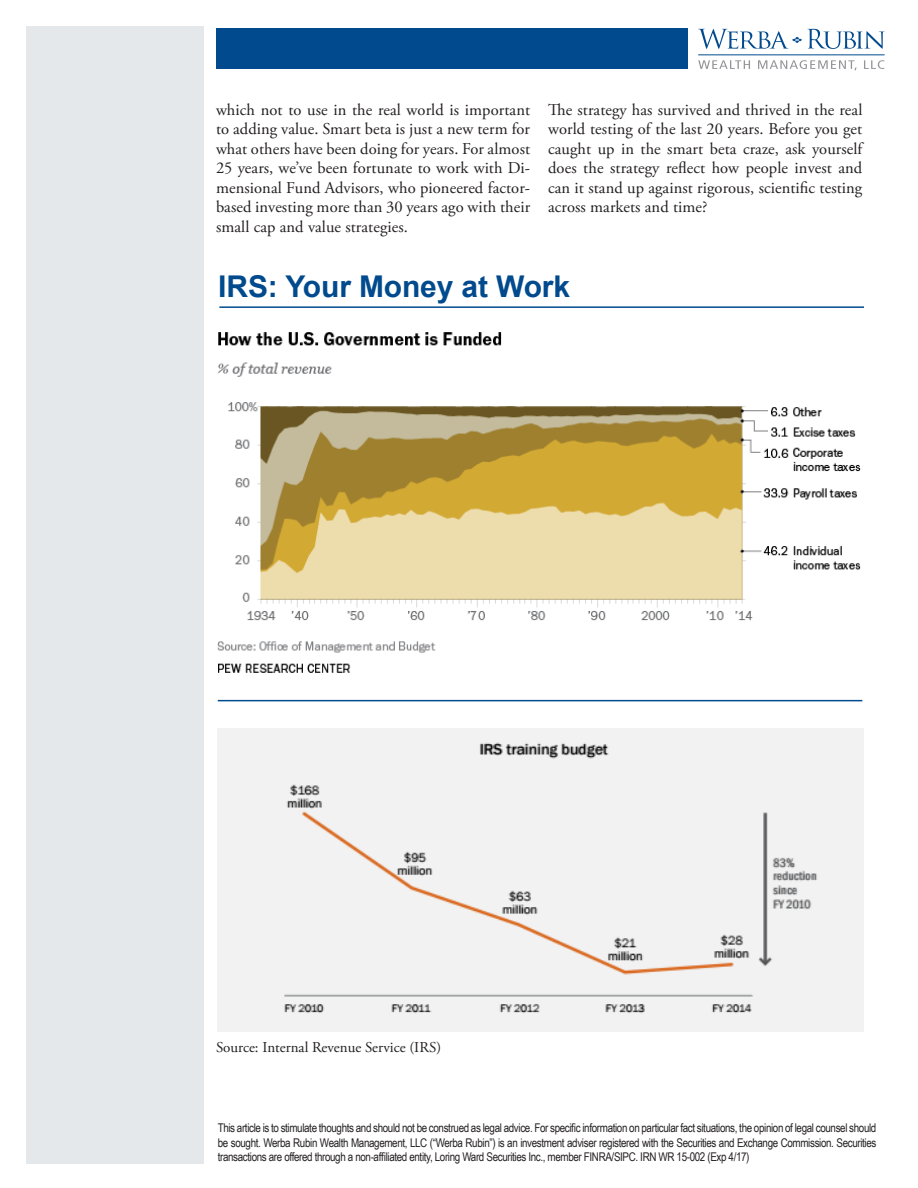
<style>
.page{position:relative;width:918px;height:1188px;background:#fff}
.page>*{position:absolute;margin:0;border:0;box-sizing:border-box;transform-origin:0 0}
.t1{font:700 30px "Arial";letter-spacing:-.005em;color:#004a8d}
.t2{font:16.5px/19.5px "Adobe Garamond Pro";letter-spacing:.005em;color:#231f20;text-align:justify}
.t3{font:15px "Adobe Garamond Pro";color:#231f20}
.t4{font:12px/14.4px "Arial Narrow";letter-spacing:-.03em;color:#231f20;text-align:justify}
</style>
<div class="page">
<div style="left:216px;top:28px;width:472px;height:41px;background:#004a8d"></div>
<svg style="left:808px;top:29px;width:77px;height:20px"></svg>
<svg style="left:698px;top:29px;width:104px;height:20px"></svg>
<hr style="left:699px;top:54px;width:185px;height:1px;background:#004a8d">
<svg style="left:698px;top:60px;width:52px;height:9px"></svg>
<svg style="left:758px;top:60px;width:99px;height:10px"></svg>
<svg style="left:864px;top:60px;width:20px;height:9px"></svg>
<div style="left:26px;top:26px;width:178px;height:1138px;background:#e5e8eb"></div>
<hr style="left:219px;top:306px;width:645px;height:2px;background:#004b8d">
<hr style="left:218px;top:700px;width:644px;height:1px;background:#004b8d">
<img style="left:218px;top:332px;width:643px;height:341px">
<div style="left:218px;top:729px;width:646px;height:302px;background:#f2f2f2"></div>
<p class="t2" style="left:216px;top:100px;width:316px">which not to use in the real world is important to adding value. Smart beta is just a new term for what others have been doing for years. For almost 25 years, we’ve been fortunate to work with Di&shy;mensional Fund Advisors, who pioneered factor&shy;based investing more than 30 years ago with their small cap and value strategies.</p>
<p class="t2" style="left:548px;top:100px;width:316px">The strategy has survived and thrived in the real world testing of the last 20 years. Before you get caught up in the smart beta craze, ask yourself does the strategy reflect how people invest and can it stand up against rigorous, scientific testing across markets and time?</p>
<p class="t1" style="left:218px;top:267px;width:353px">IRS: Your Money at Work</p>
<p class="t3" style="left:216px;top:1038px;width:227px">Source: Internal Revenue Service (IRS)</p>
<p class="t4" style="left:218px;top:1120px;width:660px">This article is to stimulate thoughts and should not be construed as legal advice. For specific information on particular fact situations, the opinion of legal counsel should be sought. Werba Rubin Wealth Management, LLC (“Werba Rubin”) is an investment adviser registered with the Securities and Exchange Commission. Securities transactions are offered through a non-affiliated entity, Loring Ward Securities Inc., member FINRA/SIPC. IRN WR 15-002 (Exp 4/17)</p>
</div>
